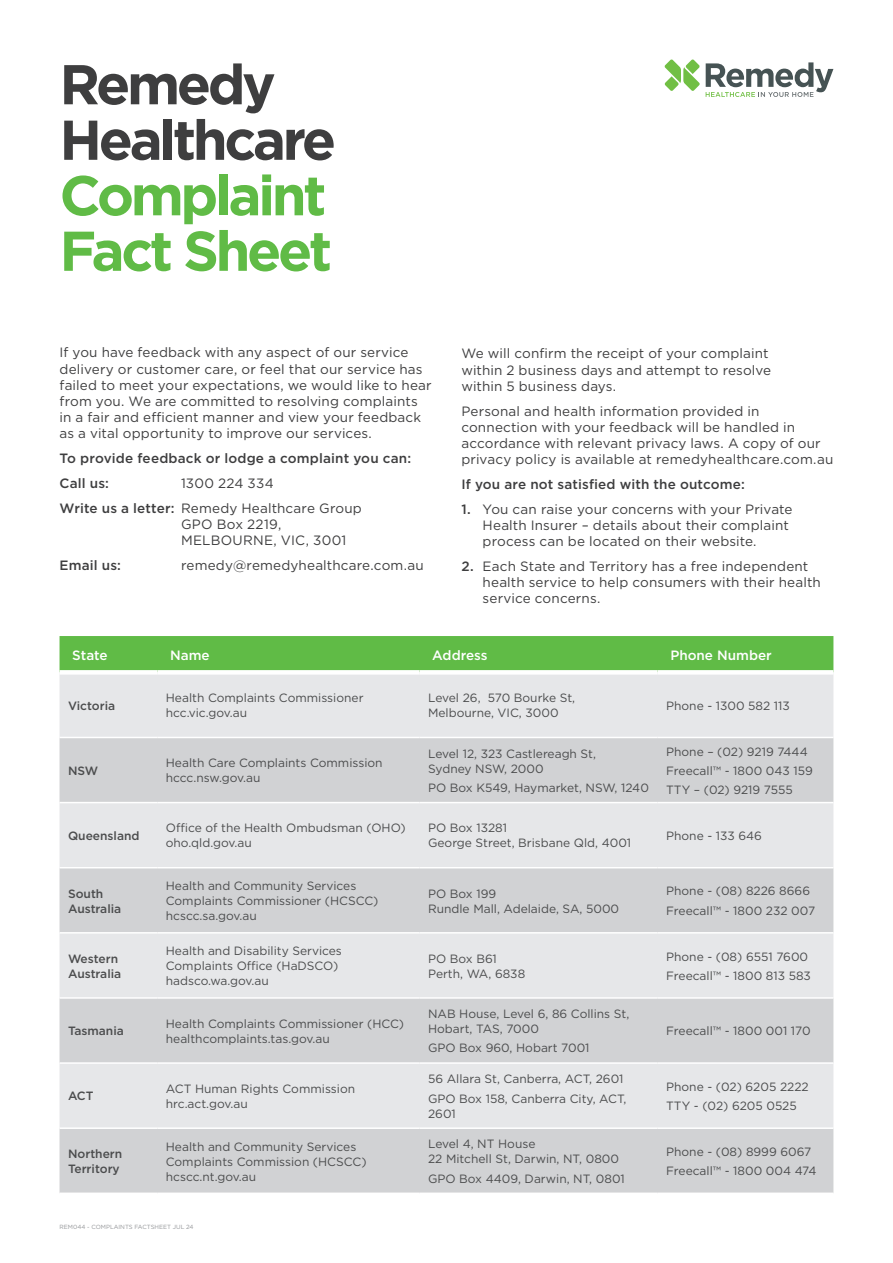
<style>
.page{position:relative;width:893px;height:1263px;background:#fff}
.page>*{position:absolute;margin:0;border:0;box-sizing:border-box;transform-origin:0 0}
.t1{font:700 55.95px/55.5px "Gotham";letter-spacing:-.06em;color:#60bb46}
.Body{font:13.5px/16.2px "Gotham";letter-spacing:.01em;color:#3e3e3f}
.Body-2{font:500 13.5px "Gotham";letter-spacing:.015em;color:#3e3e3f}
.BODY_SUB{font:500 13.5px "Gotham";color:#fff}
.BODY_SUB-2{font:12px/15px "Gotham";color:#4b4c4d}
.BODY_SUB-3{font:500 12px/15px "Gotham";color:#4b4c4d}
.t2{font:6px "Gotham";color:#939598}
.s1{color:#3e3e3f}
.s2{font-weight:500}
</style>
<div class="page">
<svg style="left:665px;top:60px;width:35px;height:31px"></svg>
<svg style="left:706px;top:62px;width:127px;height:35px"></svg>
<div style="left:60px;top:636px;width:773px;height:34px;background:#60bb46"></div>
<div style="left:60px;top:675px;width:773px;height:62px;background:#e6e7e9"></div>
<svg style="left:60px;top:738px;width:773px;height:454px;fill:#d1d2d4"></svg>
<hr style="left:60px;top:802px;width:97px;height:1px;background:#fff">
<hr style="left:157px;top:802px;width:263px;height:1px;background:#fff">
<hr style="left:420px;top:802px;width:238px;height:1px;background:#fff">
<hr style="left:658px;top:802px;width:175px;height:1px;background:#fff">
<hr style="left:60px;top:867px;width:97px;height:1px;background:#fff">
<hr style="left:157px;top:867px;width:263px;height:1px;background:#fff">
<hr style="left:420px;top:867px;width:238px;height:1px;background:#fff">
<hr style="left:658px;top:867px;width:175px;height:1px;background:#fff">
<hr style="left:60px;top:932px;width:97px;height:1px;background:#fff">
<hr style="left:157px;top:932px;width:263px;height:1px;background:#fff">
<hr style="left:420px;top:932px;width:238px;height:1px;background:#fff">
<hr style="left:658px;top:932px;width:175px;height:1px;background:#fff">
<hr style="left:60px;top:997px;width:97px;height:2px;background:#fff">
<hr style="left:157px;top:997px;width:263px;height:2px;background:#fff">
<hr style="left:420px;top:997px;width:238px;height:2px;background:#fff">
<hr style="left:658px;top:997px;width:175px;height:2px;background:#fff">
<hr style="left:60px;top:1062px;width:97px;height:2px;background:#fff">
<hr style="left:157px;top:1062px;width:263px;height:2px;background:#fff">
<hr style="left:420px;top:1062px;width:238px;height:2px;background:#fff">
<hr style="left:658px;top:1062px;width:175px;height:2px;background:#fff">
<hr style="left:60px;top:1127px;width:97px;height:2px;background:#fff">
<hr style="left:157px;top:1127px;width:263px;height:2px;background:#fff">
<hr style="left:420px;top:1127px;width:238px;height:2px;background:#fff">
<hr style="left:658px;top:1127px;width:175px;height:2px;background:#fff">
<p class="t1" style="left:60px;top:56px;width:278px"><span class="s1">Remedy<br>Healthcare<br></span>Complaint<br>Fact Sheet</p>
<p class="Body" style="left:60px;top:344px;width:374px">If you have feedback with any aspect of our service delivery or customer care, or feel that our service has failed to meet your expectations, we would like to hear from you. We are committed to resolving complaints in a fair and efficient manner and view your feedback as a vital opportunity to improve our services.</p>
<p class="Body-2" style="left:60px;top:449px;width:353px">To provide feedback or lodge a complaint you can:</p>
<p class="Body-2" style="left:60px;top:474px;width:51px">Call us:</p>
<p class="Body" style="left:181px;top:475px;width:94px">1300 224 334</p>
<p class="Body" style="left:60px;top:499px;width:304px"><span class="s2">Write us a letter:</span> Remedy Healthcare Group</p>
<p class="Body" style="left:181px;top:515px;width:102px">GPO Box 2219,</p>
<p class="Body" style="left:181px;top:532px;width:167px">MELBOURNE, VIC, 3001</p>
<p class="Body-2" style="left:60px;top:556px;width:63px">Email us:</p>
<p class="Body" style="left:181px;top:556px;width:244px">remedy@remedyhealthcare.com.au</p>
<p class="Body" style="left:461px;top:345px;width:311px">We will confirm the receipt of your complaint within 2 business days and attempt to resolve within 5 business days.</p>
<p class="Body" style="left:461px;top:402px;width:373px">Personal and health information provided in connection with your feedback will be handled in accordance with relevant privacy laws. A copy of our privacy policy is available at remedyhealthcare.com.au</p>
<p class="Body-2" style="left:461px;top:475px;width:285px">If you are not satisfied with the outcome:</p>
<p class="Body" style="left:483px;top:500px;width:311px;text-indent:-21px"><span class="s2">1.</span> You can raise your concerns with your Private<br>Health Insurer – details about their complaint process can be located on their website.</p>
<p class="Body" style="left:483px;top:557px;width:340px;text-indent:-21px"><span class="s2">2.</span> Each State and Territory has a free independent health service to help consumers with their health service concerns.</p>
<p class="BODY_SUB" style="left:72px;top:646px;width:37px">State</p>
<p class="BODY_SUB" style="left:170px;top:646px;width:41px">Name</p>
<p class="BODY_SUB" style="left:432px;top:646px;width:57px">Address</p>
<p class="BODY_SUB" style="left:670px;top:646px;width:103px">Phone Number</p>
<p class="BODY_SUB-3" style="left:68px;top:698px;width:49px">Victoria</p>
<p class="BODY_SUB-3" style="left:68px;top:763px;width:32px">NSW</p>
<p class="BODY_SUB-3" style="left:68px;top:828px;width:73px">Queensland</p>
<p class="BODY_SUB-2" style="left:166px;top:690px;width:199px">Health Complaints Commissioner</p>
<p class="BODY_SUB-2" style="left:166px;top:705px;width:83px">hcc.vic.gov.au</p>
<p class="BODY_SUB-2" style="left:166px;top:755px;width:218px">Health Care Complaints Commission</p>
<p class="BODY_SUB-2" style="left:166px;top:770px;width:96px">hccc.nsw.gov.au</p>
<p class="BODY_SUB-2" style="left:166px;top:820px;width:241px">Office of the Health Ombudsman (OHO)</p>
<p class="BODY_SUB-2" style="left:166px;top:835px;width:88px">oho.qld.gov.au</p>
<p class="BODY_SUB-3" style="left:68px;top:886px;width:55px">South<br>Australia</p>
<p class="BODY_SUB-2" style="left:166px;top:878px;width:214px">Health and Community Services<br>Complaints Commissioner (HCSCC)</p>
<p class="BODY_SUB-2" style="left:166px;top:908px;width:93px">hcscc.sa.gov.au</p>
<p class="BODY_SUB-3" style="left:68px;top:951px;width:55px">Western<br>Australia</p>
<p class="BODY_SUB-2" style="left:166px;top:943px;width:178px">Health and Disability Services<br>Complaints Office (HaDSCO)</p>
<p class="BODY_SUB-2" style="left:166px;top:973px;width:105px">hadsco.wa.gov.au</p>
<p class="BODY_SUB-3" style="left:68px;top:1023px;width:57px">Tasmania</p>
<p class="BODY_SUB-3" style="left:68px;top:1088px;width:27px">ACT</p>
<p class="BODY_SUB-2" style="left:166px;top:1016px;width:240px">Health Complaints Commissioner (HCC)</p>
<p class="BODY_SUB-2" style="left:166px;top:1031px;width:166px">healthcomplaints.tas.gov.au</p>
<p class="BODY_SUB-2" style="left:166px;top:1081px;width:191px">ACT Human Rights Commission</p>
<p class="BODY_SUB-2" style="left:166px;top:1096px;width:83px">hrc.act.gov.au</p>
<p class="BODY_SUB-3" style="left:68px;top:1146px;width:56px">Northern<br>Territory</p>
<p class="BODY_SUB-2" style="left:166px;top:1138px;width:202px">Health and Community Services<br>Complaints Commission (HCSCC)</p>
<p class="BODY_SUB-2" style="left:166px;top:1168px;width:92px">hcscc.nt.gov.au</p>
<p class="t2" style="left:60px;top:1223px;width:136px">REM044 - COMPLAINTS FACTSHEET JUL 24</p>
<p class="BODY_SUB-2" style="left:428px;top:690px;width:149px">Level 26, 570 Bourke St,<br>Melbourne, VIC, 3000</p>
<p class="BODY_SUB-2" style="left:666px;top:698px;width:125px">Phone - 1300 582 113</p>
<p class="BODY_SUB-2" style="left:428px;top:746px;width:169px">Level 12, 323 Castlereagh St,<br>Sydney NSW, 2000</p>
<p class="BODY_SUB-2" style="left:428px;top:780px;width:222px">PO Box K549, Haymarket, NSW, 1240</p>
<p class="BODY_SUB-2" style="left:666px;top:743px;width:143px">Phone – (02) 9219 7444</p>
<p class="BODY_SUB-2" style="left:666px;top:763px;width:148px">Freecall™ - 1800 043 159</p>
<p class="BODY_SUB-2" style="left:666px;top:782px;width:128px">TTY – (02) 9219 7555</p>
<p class="BODY_SUB-2" style="left:428px;top:820px;width:205px">PO Box 13281<br>George Street, Brisbane Qld, 4001</p>
<p class="BODY_SUB-2" style="left:666px;top:828px;width:97px">Phone - 133 646</p>
<p class="BODY_SUB-2" style="left:428px;top:885px;width:193px">PO Box 199<br>Rundle Mall, Adelaide, SA, 5000</p>
<p class="BODY_SUB-2" style="left:666px;top:883px;width:146px">Phone - (08) 8226 8666</p>
<p class="BODY_SUB-2" style="left:666px;top:903px;width:151px">Freecall™ - 1800 232 007</p>
<p class="BODY_SUB-2" style="left:428px;top:951px;width:70px">PO Box B61</p>
<p class="BODY_SUB-2" style="left:428px;top:966px;width:99px">Perth, WA, 6838</p>
<p class="BODY_SUB-2" style="left:428px;top:1006px;width:203px">NAB House, Level 6, 86 Collins St,<br>Hobart, TAS, 7000</p>
<p class="BODY_SUB-2" style="left:428px;top:1040px;width:163px">GPO Box 960, Hobart 7001</p>
<p class="BODY_SUB-2" style="left:428px;top:1071px;width:197px">56 Allara St, Canberra, ACT, 2601</p>
<p class="BODY_SUB-2" style="left:428px;top:1090px;width:200px">GPO Box 158, Canberra City, ACT,<br>2601</p>
<p class="BODY_SUB-2" style="left:428px;top:1136px;width:109px">Level 4, NT House</p>
<p class="BODY_SUB-2" style="left:428px;top:1151px;width:192px">22 Mitchell St, Darwin, NT, 0800</p>
<p class="BODY_SUB-2" style="left:428px;top:1171px;width:198px">GPO Box 4409, Darwin, NT, 0801</p>
<p class="BODY_SUB-2" style="left:666px;top:948px;width:144px">Phone - (08) 6551 7600</p>
<p class="BODY_SUB-2" style="left:666px;top:968px;width:146px">Freecall™ - 1800 813 583</p>
<p class="BODY_SUB-2" style="left:666px;top:1023px;width:146px">Freecall™ - 1800 001 170</p>
<p class="BODY_SUB-2" style="left:666px;top:1079px;width:144px">Phone - (02) 6205 2222</p>
<p class="BODY_SUB-2" style="left:666px;top:1098px;width:132px">TTY - (02) 6205 0525</p>
<p class="BODY_SUB-2" style="left:666px;top:1144px;width:147px">Phone - (08) 8999 6067</p>
<p class="BODY_SUB-2" style="left:666px;top:1163px;width:152px">Freecall™ - 1800 004 474</p>
</div>
